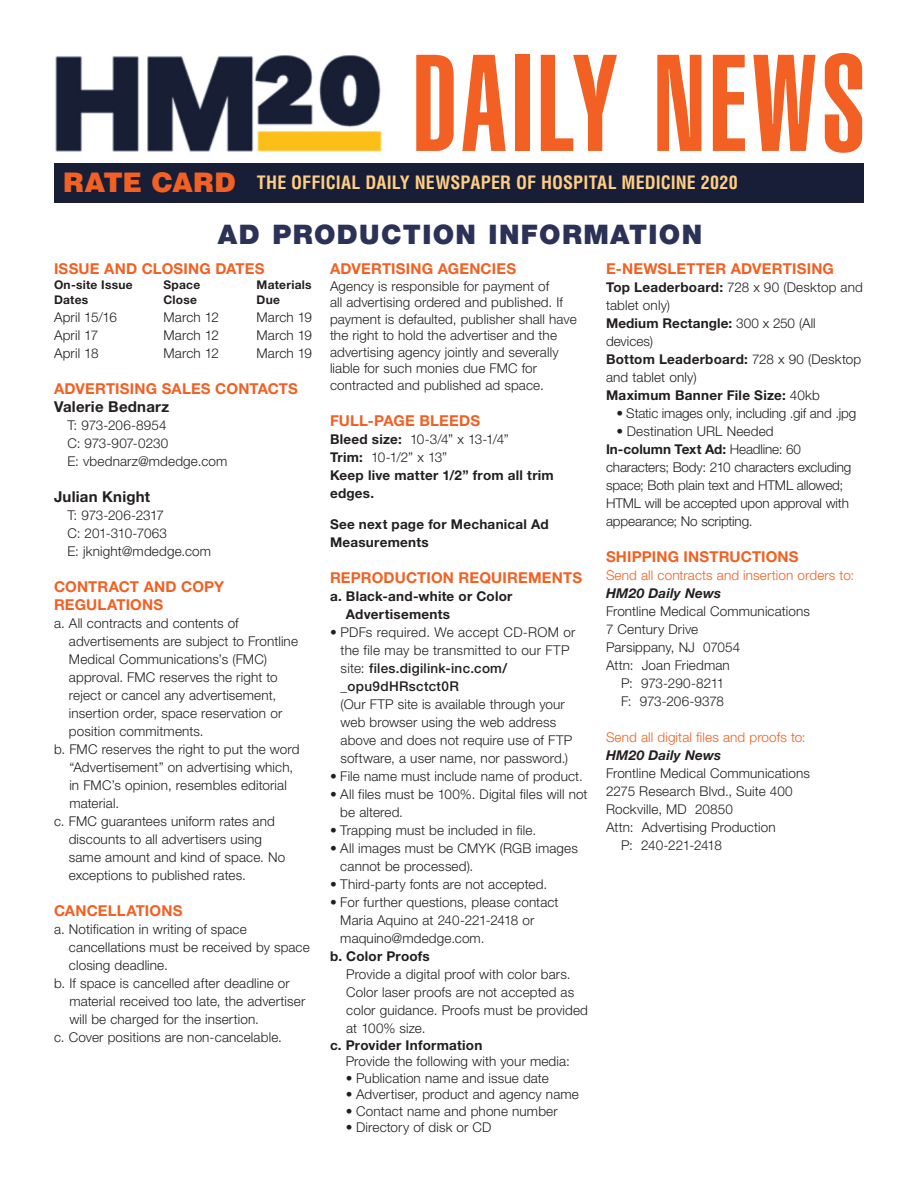
<style>
.page{position:relative;width:918px;height:1188px;background:#fff}
.page>*{position:absolute;margin:0;border:0;box-sizing:border-box;transform-origin:0 0}
.head_26{font:135px "Helvetica LT Std Ultra Comp";letter-spacing:.03em;color:#f26023}
.head_26-2{font:900 27px "Helvetica Neue LT Std";letter-spacing:.05em;color:#2c3157}
.head_26-3{font:700 condensed 18px "Helvetica LT Std";letter-spacing:.005em;color:#fece84}
.head_26-4{font:700 15px/18px "Helvetica Neue LT Std";letter-spacing:.01em;color:#f26023}
.head_26-5{font:700 15px "Helvetica Neue LT Std";letter-spacing:.015em;color:#231f20}
.head_26-6{font:300 13.5px/18px "Helvetica Neue LT Std";letter-spacing:.01em;color:#231f20}
.head_26-7{font:300 13.5px/18px "Helvetica Neue LT Std";letter-spacing:-.01em;color:#231f20}
.head_26-8{font:700 13.5px/18px "Helvetica Neue LT Std";letter-spacing:.02em;color:#231f20}
.head_26-9{font:300 13.5px "Helvetica Neue LT Std";letter-spacing:.01em;color:#f26023}
.head_26-10{font:300 13.5px/18px "Helvetica Neue LT Std";letter-spacing:-.025em;color:#231f20}
.head_26-11{font:italic 700 13.5px "Helvetica Neue LT Std";letter-spacing:.015em;color:#231f20}
.head_26-12{font:300 13.5px "Helvetica Neue LT Std";letter-spacing:-.045em;color:#231f20}
.head_26-13{font:700 12px "Helvetica Neue LT Std";letter-spacing:.02em;color:#231f20}
.s1{font-weight:900;font-stretch:normal;font-size:27px;color:#f26023}
.s2{font-weight:700}
.s3{font-family:"DIN Mittelschrift Std";font-weight:400}
.s4{font-weight:500}
.s5{font-weight:300}
</style>
<div class="page">
<div style="left:54px;top:163px;width:810px;height:39px;background:#181e35"></div>
<img style="left:55px;top:55px;width:327px;height:97px">
<p class="head_26" style="left:412px;top:26px;width:455px">DAILY NEWS</p>
<p class="head_26-3" style="left:63px;top:172px;width:676px"><span class="s1">RATE CARD</span> THE OFFICIAL DAILY NEWSPAPER OF HOSPITAL MEDICINE 2020</p>
<p class="head_26-2" style="left:218px;top:219px;width:486px">AD PRODUCTION INFORMATION</p>
<p class="head_26-4" style="left:54px;top:260px;width:212px">ISSUE AND CLOSING DATES</p>
<p class="head_26-13" style="left:54px;top:278px;width:80px">On-site Issue</p>
<p class="head_26-13" style="left:164px;top:278px;width:38px">Space</p>
<p class="head_26-13" style="left:256px;top:278px;width:57px">Materials</p>
<p class="head_26-13" style="left:54px;top:293px;width:36px">Dates</p>
<p class="head_26-13" style="left:164px;top:293px;width:35px">Close</p>
<p class="head_26-13" style="left:257px;top:293px;width:25px">Due</p>
<p class="head_26-6" style="left:54px;top:308px;width:64px">April 15/16</p>
<p class="head_26-6" style="left:163px;top:308px;width:57px">March 12</p>
<p class="head_26-6" style="left:256px;top:308px;width:57px">March 19</p>
<p class="head_26-6" style="left:54px;top:326px;width:46px">April 17</p>
<p class="head_26-6" style="left:163px;top:326px;width:57px">March 12</p>
<p class="head_26-6" style="left:256px;top:326px;width:57px">March 19</p>
<p class="head_26-6" style="left:54px;top:344px;width:46px">April 18</p>
<p class="head_26-6" style="left:163px;top:344px;width:57px">March 12</p>
<p class="head_26-6" style="left:256px;top:344px;width:57px">March 19</p>
<p class="head_26-4" style="left:54px;top:380px;width:246px">ADVERTISING SALES CONTACTS</p>
<p class="head_26-5" style="left:54px;top:398px;width:117px">Valerie Bednarz</p>
<p class="head_26-6" style="left:68px;top:416px;width:101px">T: 973-206-8954</p>
<p class="head_26-7" style="left:68px;top:434px;width:102px">C: 973-907-0230</p>
<p class="head_26-6" style="left:68px;top:452px;width:161px">E: vbednarz@mdedge.com</p>
<p class="head_26-5" style="left:54px;top:488px;width:98px">Julian Knight</p>
<p class="head_26-10" style="left:68px;top:506px;width:98px">T: 973-206-2317</p>
<p class="head_26-10" style="left:68px;top:524px;width:101px">C: 201-310-7063</p>
<p class="head_26-6" style="left:68px;top:542px;width:145px">E: jknight@mdedge.com</p>
<p class="head_26-4" style="left:54px;top:578px;width:172px">CONTRACT AND COPY<br>REGULATIONS</p>
<p class="head_26-6" style="left:69px;top:614px;width:231px;text-indent:-15px">a. All contracts and contents of advertisements are subject to Frontline Medical Communications’s (FMC) approval. FMC reserves the right to reject or cancel any advertisement, insertion order, space reservation or position commitments.</p>
<p class="head_26-6" style="left:69px;top:740px;width:232px;text-indent:-15px">b. FMC reserves the right to put the word “Advertisement” on advertising which, in FMC’s opinion, resembles editorial material.</p>
<p class="head_26-6" style="left:69px;top:812px;width:218px;text-indent:-15px">c. FMC guarantees uniform rates and discounts to all advertisers using same amount and kind of space. No exceptions to published rates.</p>
<p class="head_26-4" style="left:54px;top:902px;width:130px">CANCELLATIONS</p>
<p class="head_26-6" style="left:69px;top:920px;width:242px;text-indent:-15px">a. Notification in writing of space cancellations must be received by space closing deadline.</p>
<p class="head_26-6" style="left:69px;top:974px;width:237px;text-indent:-15px">b. If space is cancelled after deadline or material received too late, the advertiser will be charged for the insertion.</p>
<p class="head_26-6" style="left:54px;top:1028px;width:229px">c. Cover positions are non-cancelable.</p>
<p class="head_26-4" style="left:330px;top:260px;width:188px">ADVERTISING AGENCIES</p>
<p class="head_26-6" style="left:330px;top:278px;width:248px;line-height:16.5px">Agency is responsible for payment of<br>all advertising ordered and published. If payment is defaulted, publisher shall have the right to hold the advertiser and the advertising agency jointly and severally liable for such monies due FMC for contracted and published ad space.</p>
<p class="head_26-4" style="left:330px;top:411px;width:152px">FULL-PAGE BLEEDS</p>
<p class="head_26-6" style="left:330px;top:430px;width:180px"><span class="s2">Bleed size:</span> 10-3/4” x 13-1/4”</p>
<p class="head_26-6" style="left:330px;top:448px;width:119px"><span class="s2">Trim:</span> 10-1/2” x 13”</p>
<p class="head_26-8" style="left:330px;top:466px;width:225px">Keep live matter 1/2” from all trim edges.</p>
<p class="head_26-8" style="left:330px;top:515px;width:220px">See next page for Mechanical Ad<br>Measurements</p>
<p class="head_26-4" style="left:330px;top:569px;width:254px">REPRODUCTION REQUIREMENTS</p>
<p class="head_26-8" style="left:346px;top:587px;width:168px;text-indent:-16px">a. Black-and-white or Color<br>Advertisements</p>
<p class="head_26-6" style="left:341px;top:623px;width:236px;text-indent:-11px"><span class="s3">•</span> PDFs required. We accept CD-ROM or the file may be transmitted to our FTP site: <span class="s4">files.digilink-inc.com/ _opu9dHRsctct0R<br></span>(Our FTP site is available through your web browser using the web address above and does not require use of FTP software, a user name, nor password.)</p>
<p class="head_26-6" style="left:330px;top:767px;width:254px"><span class="s3">•</span> File name must include name of product.</p>
<p class="head_26-6" style="left:340px;top:785px;width:249px;text-indent:-10px"><span class="s3">•</span> All files must be 100%. Digital files will not be altered.</p>
<p class="head_26-6" style="left:330px;top:821px;width:208px"><span class="s3">•</span> Trapping must be included in file.</p>
<p class="head_26-6" style="left:340px;top:839px;width:239px;text-indent:-10px"><span class="s3">•</span> All images must be CMYK (RGB images cannot be processed).</p>
<p class="head_26-6" style="left:330px;top:875px;width:219px"><span class="s3">•</span> Third-party fonts are not accepted.</p>
<p class="head_26-6" style="left:340px;top:893px;width:220px;text-indent:-10px"><span class="s3">•</span> For further questions, please contact<br>Maria Aquino at 240-221-2418 or maquino@mdedge.com.</p>
<p class="head_26-6" style="left:346px;top:947px;width:243px;text-indent:-16px"><span class="s2">b. Color Proofs<br></span>Provide a digital proof with color bars.<br>Color laser proofs are not accepted as color guidance. Proofs must be provided at 100% size.</p>
<p class="head_26-6" style="left:346px;top:1037px;width:226px;line-height:16.5px;text-indent:-16px"><span class="s2">c. Provider Information<br></span>Provide the following with your media:</p>
<p class="head_26-6" style="left:346px;top:1069px;width:205px"><span class="s3">•</span> Publication name and issue date</p>
<p class="head_26-6" style="left:346px;top:1085px;width:235px"><span class="s3">•</span> Advertiser, product and agency name</p>
<p class="head_26-6" style="left:346px;top:1102px;width:213px"><span class="s3">•</span> Contact name and phone number</p>
<p class="head_26-6" style="left:346px;top:1118px;width:147px"><span class="s3">•</span> Directory of disk or CD</p>
<p class="head_26-4" style="left:606px;top:260px;width:230px">E-NEWSLETTER ADVERTISING</p>
<p class="head_26-6" style="left:606px;top:278px;width:258px"><span class="s2">Top Leaderboard:</span> 728 x 90 (Desktop and tablet only)</p>
<p class="head_26-6" style="left:606px;top:314px;width:211px"><span class="s2">Medium Rectangle:</span> 300 x 250 (All devices)</p>
<p class="head_26-6" style="left:606px;top:350px;width:257px"><span class="s2">Bottom Leaderboard:</span> 728 x 90 (Desktop and tablet only)</p>
<p class="head_26-8" style="left:606px;top:386px;width:216px">Maximum Banner File Size: <span class="s5">40kb</span></p>
<p class="head_26-7" style="left:616px;top:404px;width:241px"><span class="s3">•</span> Static images only, including .gif and .jpg</p>
<p class="head_26-6" style="left:616px;top:422px;width:159px"><span class="s3">•</span> Destination URL Needed</p>
<p class="head_26-7" style="left:606px;top:440px;width:247px"><span class="s2">In-column Text Ad:</span> Headline: 60 characters; Body: 210 characters excluding space; Both plain text and HTML allowed; HTML will be accepted upon approval with appearance; No scripting.</p>
<p class="head_26-4" style="left:606px;top:548px;width:194px">SHIPPING INSTRUCTIONS</p>
<p class="head_26-9" style="left:606px;top:567px;width:250px">Send all contracts and insertion orders to:</p>
<p class="head_26-11" style="left:606px;top:585px;width:117px">HM20 Daily News</p>
<p class="head_26-6" style="left:606px;top:602px;width:205px">Frontline Medical Communications</p>
<p class="head_26-6" style="left:606px;top:620px;width:94px">7 Century Drive</p>
<p class="head_26-6" style="left:606px;top:638px;width:136px">Parsippany, NJ 07054</p>
<p class="head_26-6" style="left:606px;top:656px;width:125px">Attn: Joan Friedman</p>
<p class="head_26-10" style="left:621px;top:674px;width:105px">P: 973-290-8211<br>F: 973-206-9378</p>
<p class="head_26-9" style="left:606px;top:729px;width:201px">Send all digital files and proofs to:</p>
<p class="head_26-11" style="left:606px;top:747px;width:117px">HM20 Daily News</p>
<p class="head_26-6" style="left:606px;top:764px;width:205px">Frontline Medical Communications</p>
<p class="head_26-6" style="left:606px;top:782px;width:188px">2275 Research Blvd., Suite 400</p>
<p class="head_26-6" style="left:606px;top:800px;width:128px">Rockville, MD 20850</p>
<p class="head_26-6" style="left:606px;top:818px;width:171px">Attn: Advertising Production</p>
<p class="head_26-12" style="left:621px;top:837px;width:102px">P: 240-221-2418</p>
</div>
